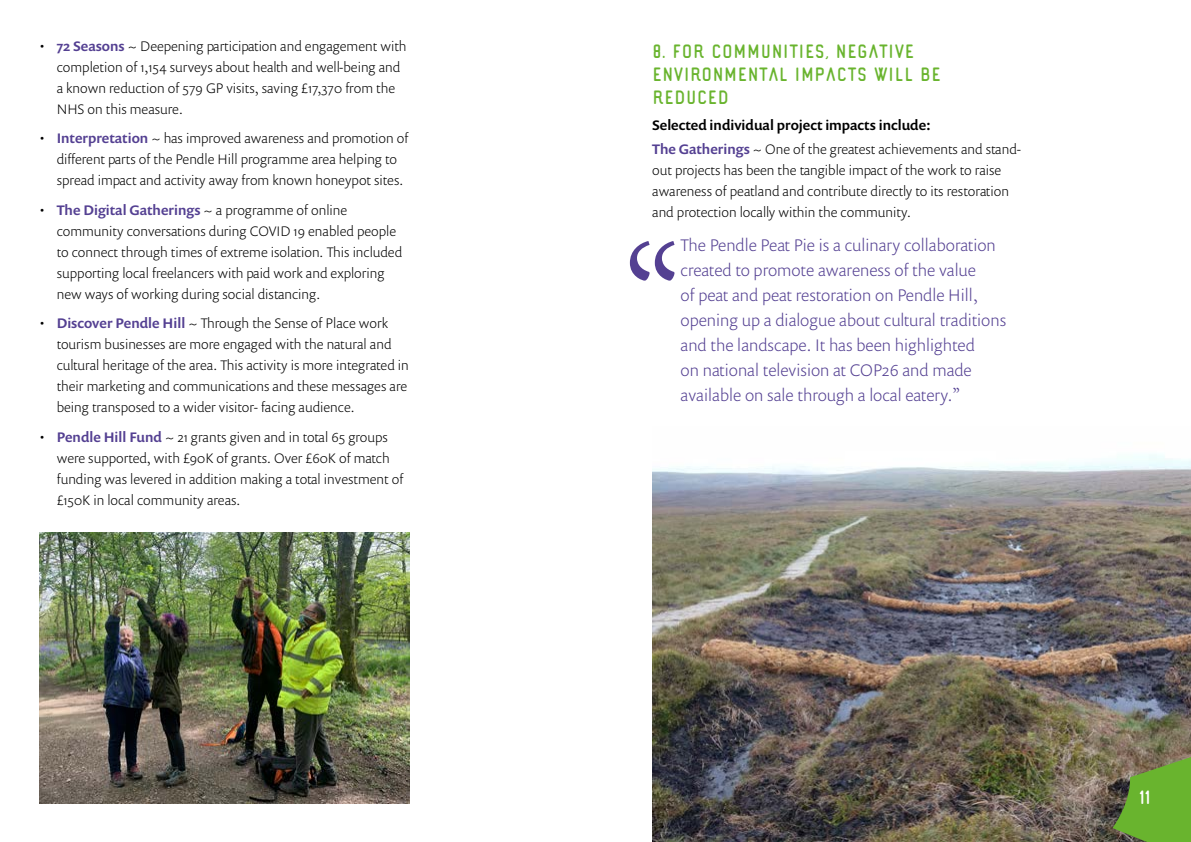
<style>
.page{position:relative;width:1191px;height:842px;background:#fff}
.page>*{position:absolute;margin:0;border:0;box-sizing:border-box;transform-origin:0 0}
.t1{font:24px/23px "Lazy Ride Sans";color:#69b42e}
.t2{font:24px "Lazy Ride Sans";color:#fff}
.t3{font:300 17px/25px "Prenton RP Pro";color:#544092}
.t4{font:300 14px/21px "Prenton RP Pro";color:#000}
.t5{font:500 14px/23.8px "Prenton RP Pro";color:#000}
.s1{font-weight:500;color:#544092}
.s2{color:#544092}
.s3{font-weight:300}
</style>
<div class="page">
<img style="left:652px;top:454px;width:539px;height:388px">
<svg style="left:630px;top:241px;width:44px;height:40px"></svg>
<img style="left:40px;top:533px;width:370px;height:270px">
<img style="left:1112px;top:680px;width:79px;height:162px">
<p class="t4" style="left:57px;top:35px;width:351px;text-indent:-17px">• <span class="s1">72 Seasons</span> ~ Deepening participation and engagement with completion of 1,154 surveys about health and well-being and a known reduction of 579 GP visits, saving £17,370 from the NHS on this measure.</p>
<p class="t4" style="left:57px;top:127px;width:353px;text-indent:-17px">• <span class="s1">Interpretation</span> ~ has improved awareness and promotion of different parts of the Pendle Hill programme area helping to spread impact and activity away from known honeypot sites.</p>
<p class="t4" style="left:57px;top:199px;width:347px;text-indent:-17px">• <span class="s1">The Digital Gatherings</span> ~ a programme of online community conversations during COVID 19 enabled people to connect through times of extreme isolation. This included supporting local freelancers with paid work and exploring new ways of working during social distancing.</p>
<p class="t4" style="left:57px;top:312px;width:354px;text-indent:-17px">• <span class="s1">Discover Pendle Hill</span> ~ Through the Sense of Place work tourism businesses are more engaged with the natural and cultural heritage of the area. This activity is more integrated in their marketing and communications and these messages are being transposed to a wider visitor- facing audience.</p>
<p class="t4" style="left:57px;top:426px;width:348px;text-indent:-17px">• <span class="s1">Pendle Hill Fund</span> ~ 21 grants given and in total 65 groups were supported, with £90K of grants. Over £60K of match funding was levered in addition making a total investment of £150K in local community areas.</p>
<h1 class="t1" style="left:652px;top:40px;width:290px">8. FOR COMMUNITIES, NEGATIVE<br>ENVIRONMENTAL IMPACTS WILL BE<br>REDUCED</h1>
<p class="t5" style="left:652px;top:113px;width:370px">Selected individual project impacts include:<br><span class="s2">The Gatherings</span> <span class="s3">~ One of the greatest achievements and stand-</span></p>
<p class="t4" style="left:652px;top:159px;width:358px">out projects has been the tangible impact of the work to raise awareness of peatland and contribute directly to its restoration and protection locally within the community.</p>
<p class="t3" style="left:680px;top:231px;width:327px">The Pendle Peat Pie is a culinary collaboration created to promote awareness of the value<br>of peat and peat restoration on Pendle Hill, opening up a dialogue about cultural traditions and the landscape. It has been highlighted<br>on national television at COP26 and made available on sale through a local eatery.”</p>
<h1 class="t2" style="left:1140px;top:785px;width:13px">11</h1>
</div>
